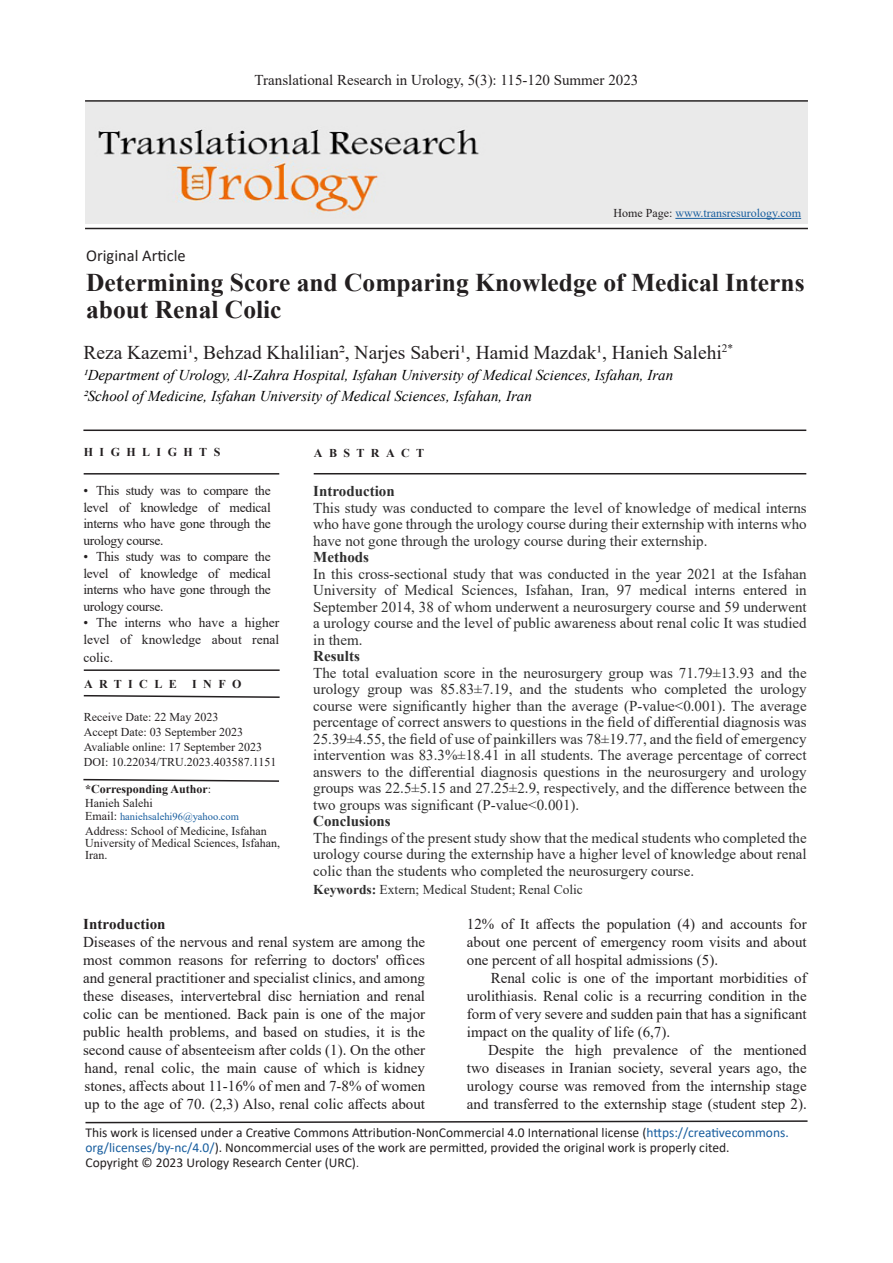
<style>
.page{position:relative;width:893px;height:1263px;background:#fff}
.page>*{position:absolute;margin:0;border:0;box-sizing:border-box;transform-origin:0 0}
.Title_Article{font:700 25.5px/27px "Times New Roman";color:#231f20}
.t1{font:19.5px "Times New Roman";color:#231f20}
.Title_Article-2{font:16.5px "Calibri";color:#231f20}
.main-text{font:15px/16.5px "Times New Roman";color:#2e2e2e;text-align:justify}
.header_of_context{font:15px/18px "Times New Roman";color:#231f20;text-align:justify}
.t2{font:italic 15px "Times New Roman";color:#000}
.main-text-2{font:700 15px "Times New Roman";color:#2e2e2e}
.header_of_context-2{font:700 15px "Times New Roman";letter-spacing:.005em;color:#231f20}
.t3{font:13.5px/15px "Calibri";color:#231f20}
.t4{font:13.5px/16.5px "Times New Roman";letter-spacing:-.02em;color:#231f20;text-align:justify}
.t5{font:13.5px/16.5px "Times New Roman";color:#231f20}
.main-text-3{font:13.5px "Times New Roman";color:#2e2e2e}
.t6{font:12px/12px "Times New Roman";color:#231f20}
.t7{font:12px "Times New Roman";color:#175d9e}
.t8{font:700 12px "Times New Roman";letter-spacing:.535em;color:#231f20}
.t9{font:700 12px "Times New Roman";color:#231f20}
.t10{font:10.5px "Times New Roman";color:#175d9e}
.s1{color:#231f20}
.s2{font-weight:700}
.s3{font-weight:400}
.s4{font-size:12px;color:#231f20}
.s5{color:#175d9e}
.s6{font-family:"Times New Roman";font-size:12px}
</style>
<div class="page">
<hr style="left:85px;top:228px;width:723px;height:1px;background:#231f20">
<hr style="left:85px;top:100px;width:723px;height:2px;background:#231f20">
<img style="left:85px;top:103px;width:723px;height:120px">
<hr style="left:675px;top:218px;width:126px;height:1px;background:#175d9e">
<hr style="left:84px;top:473px;width:195px;height:2px;background:#231f20">
<hr style="left:314px;top:473px;width:492px;height:1px;background:#231f20">
<hr style="left:83px;top:429px;width:723px;height:2px;background:#231f20">
<svg style="left:83px;top:694px;width:197px;height:4px"></svg>
<hr style="left:84px;top:669px;width:196px;height:2px;background:#231f20">
<svg style="left:85px;top:1120px;width:723px;height:4px"></svg>
<svg style="left:83px;top:778px;width:196px;height:4px"></svg>
<p class="header_of_context" style="left:255px;top:71px;width:385px">Translational Research in Urology, 5(3): 115-120 Summer 2023</p>
<p class="Title_Article-2" style="left:86px;top:244px;width:101px">Original Article</p>
<p class="t7" style="left:613px;top:205px;width:189px"><span class="s1">Home Page:</span> www.transresurology.com</p>
<p class="Title_Article" style="left:86px;top:268px;width:720px">Determining Score and Comparing Knowledge of Medical Interns about Renal Colic</p>
<p class="t1" style="left:83px;top:339px;width:651px">Reza Kazemi1, Behzad Khalilian2, Narjes Saberi1, Hamid Mazdak1, Hanieh Salehi<sup>2*</sup></p>
<p class="t2" style="left:83px;top:365px;width:591px">1Department of Urology, Al-Zahra Hospital, Isfahan University of Medical Sciences, Isfahan, Iran</p>
<p class="t2" style="left:83px;top:386px;width:450px">2School of Medicine, Isfahan University of Medical Sciences, Isfahan, Iran</p>
<p class="t8" style="left:84px;top:443px;width:138px">HIGHLIGHTS</p>
<p class="t8" style="left:314px;top:444px;width:112px">ABSTRACT</p>
<p class="t4" style="left:83px;top:482px;width:189px">• This study was to compare the level of knowledge of medical interns who have gone through the urology course.</p>
<p class="t4" style="left:83px;top:548px;width:189px">• This study was to compare the level of knowledge of medical interns who have gone through the urology course.</p>
<p class="t5" style="left:83px;top:614px;width:197px">• The interns who have a higher level of knowledge about renal</p>
<p class="t4" style="left:83px;top:648px;width:31px">colic.</p>
<p class="t8" style="left:84px;top:675px;width:94px">ARTICLE</p>
<p class="t8" style="left:192px;top:675px;width:51px">INFO</p>
<p class="main-text-2" style="left:313px;top:480px;width:83px">Introduction</p>
<p class="main-text" style="left:313px;top:499px;width:495px">This study was conducted to compare the level of knowledge of medical interns who have gone through the urology course during their externship with interns who have not gone through the urology course during their externship.</p>
<p class="main-text-2" style="left:313px;top:546px;width:57px">Methods</p>
<p class="main-text" style="left:313px;top:565px;width:495px">In this cross-sectional study that was conducted in the year 2021 at the Isfahan University of Medical Sciences, Isfahan, Iran, 97 medical interns entered in September 2014, 38 of whom underwent a neurosurgery course and 59 underwent a urology course and the level of public awareness about renal colic It was studied in them.</p>
<p class="main-text-2" style="left:313px;top:645px;width:48px">Results</p>
<p class="main-text" style="left:313px;top:664px;width:495px">The total evaluation score in the neurosurgery group was 71.79±13.93 and the urology group was 85.83±7.19, and the students who completed the urology course were significantly higher than the average (P-value&lt;0.001). The average percentage of correct answers to questions in the field of differential diagnosis was 25.39±4.55, the field of use of painkillers was 78±19.77, and the field of emergency intervention was 83.3%±18.41 in all students. The average percentage of correct answers to the differential diagnosis questions in the neurosurgery and urology groups was 22.5±5.15 and 27.25±2.9, respectively, and the difference between the two groups was significant (P-value&lt;0.001).</p>
<p class="main-text-2" style="left:313px;top:810px;width:79px">Conclusions</p>
<p class="main-text" style="left:313px;top:829px;width:495px">The findings of the present study show that the medical students who completed the urology course during the externship have a higher level of knowledge about renal colic than the students who completed the neurosurgery course.</p>
<p class="main-text-3" style="left:313px;top:880px;width:271px"><span class="s2">Keywords:</span> Extern; Medical Student; Renal Colic</p>
<p class="t6" style="left:84px;top:711px;width:136px">Receive Date: 22 May 2023</p>
<p class="t6" style="left:84px;top:726px;width:161px">Accept Date: 03 September 2023</p>
<p class="t6" style="left:84px;top:741px;width:180px">Avaliable online: 17 September 2023</p>
<p class="t6" style="left:84px;top:756px;width:194px">DOI: 10.22034/TRU.2023.403587.1151</p>
<p class="t9" style="left:85px;top:781px;width:128px">*Corresponding Author<span class="s3">:</span></p>
<p class="t6" style="left:85px;top:796px;width:69px">Hanieh Salehi</p>
<p class="t10" style="left:85px;top:809px;width:156px"><span class="s4">Email:</span> haniehsalehi96@yahoo.com</p>
<p class="t6" style="left:85px;top:825px;width:197px">Address: School of Medicine, Isfahan<br>University of Medical Sciences, Isfahan,<br>Iran.</p>
<p class="header_of_context-2" style="left:83px;top:913px;width:84px">Introduction</p>
<p class="header_of_context" style="left:83px;top:932px;width:344px">Diseases of the nervous and renal system are among the most common reasons for referring to doctors' offices and general practitioner and specialist clinics, and among these diseases, intervertebral disc herniation and renal colic can be mentioned. Back pain is one of the major public health problems, and based on studies, it is the second cause of absenteeism after colds (1). On the other hand, renal colic, the main cause of which is kidney stones, affects about 11-16% of men and 7-8% of women up to the age of 70. (2,3) Also, renal colic affects about</p>
<p class="header_of_context" style="left:467px;top:915px;width:341px">12% of It affects the population (4) and accounts for about one percent of emergency room visits and about one percent of all hospital admissions (5).</p>
<p class="header_of_context" style="left:467px;top:969px;width:341px;text-indent:24px">Renal colic is one of the important morbidities of urolithiasis. Renal colic is a recurring condition in the form of very severe and sudden pain that has a significant impact on the quality of life (6,7).</p>
<p class="header_of_context" style="left:467px;top:1041px;width:341px;text-indent:21px">Despite the high prevalence of the mentioned two diseases in Iranian society, several years ago, the urology course was removed from the internship stage and transferred to the externship stage (student step 2).</p>
<p class="t3" style="left:85px;top:1124px;width:705px">This work is licensed under a Creative Commons Attribution-NonCommercial 4.0 International license (<span class="s5">https://creativecommons. org/licenses/by-nc/4.0/</span>). Noncommercial uses of the work are permitted, provided the original work is properly cited.</p>
<p class="t3" style="left:85px;top:1154px;width:275px">Copyright © 2023 Urology Research Center (URC)<span class="s6">.</span></p>
</div>
